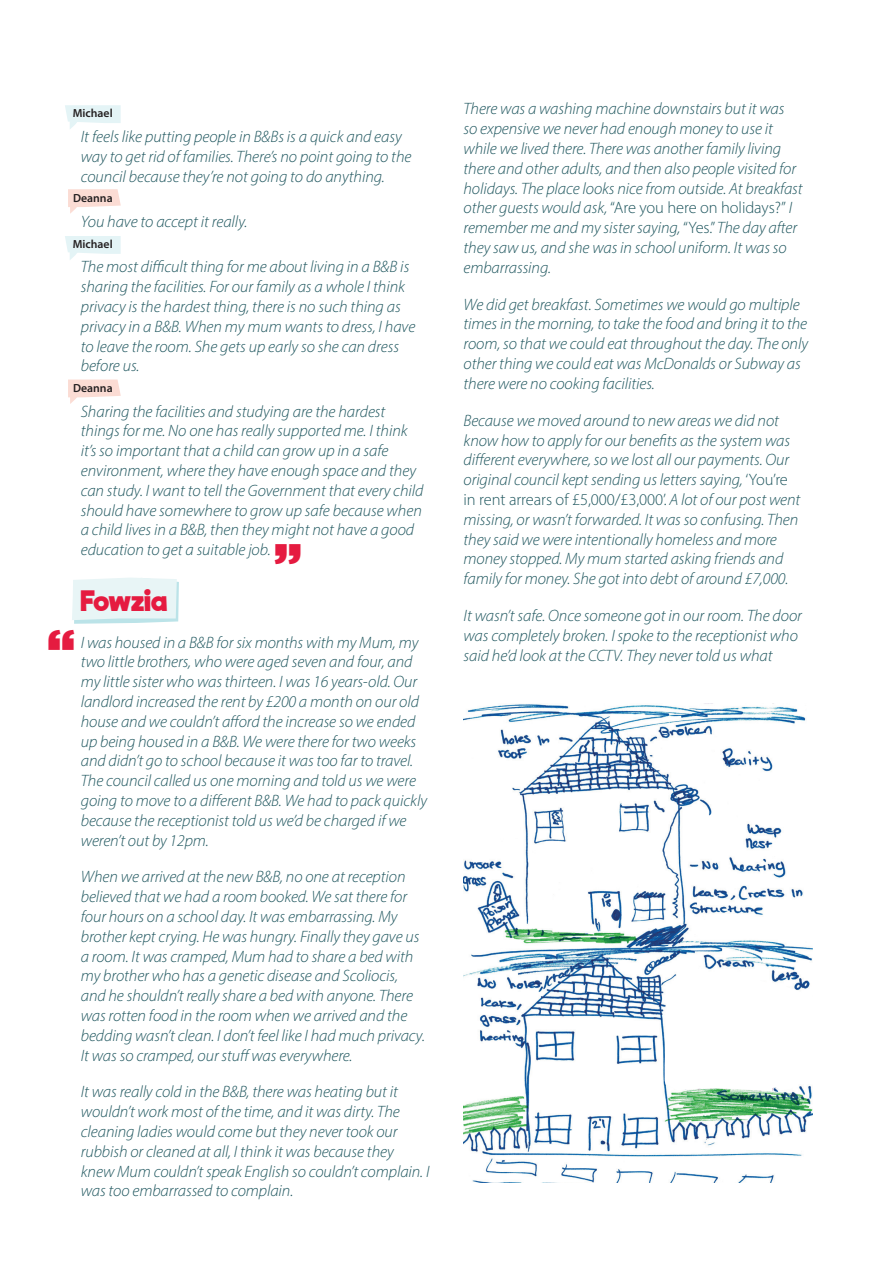
<style>
.page{position:relative;width:893px;height:1263px;background:#fff}
.page>*{position:absolute;margin:0;border:0;box-sizing:border-box;transform-origin:0 0}
.t1{font:900 49.8px "Gotham";color:#e51b40}
.t2{font:700 27px "Riffic Free";letter-spacing:-.01em;color:#e51b40}
.t3{font:italic 300 16.5px/19.8px "Myriad Pro";letter-spacing:-.005em;color:#20575f}
.t4{font:600 11.85px "Myriad Pro";color:#231f20}
.s1{font-style:normal}
</style>
<div class="page">
<svg style="left:72px;top:578px;width:107px;height:46px;background:#e4f3f4"></svg>
<svg style="left:68px;top:189px;width:53px;height:25px"></svg>
<svg style="left:68px;top:379px;width:53px;height:25px"></svg>
<svg style="left:65px;top:105px;width:56px;height:24px"></svg>
<svg style="left:65px;top:236px;width:56px;height:24px"></svg>
<img style="left:463px;top:704px;width:349px;height:478px">
<div style="left:704px;top:810px;width:38px;height:37px;background:#fff;border-radius:50%"></div>
<svg style="left:665px;top:971px;width:147px;height:120px"></svg>
<p class="t4" style="left:73px;top:106px;width:41px">Michael</p>
<p class="t3" style="left:81px;top:127px;width:332px">It feels like putting people in B&amp;Bs is a quick and easy way to get rid of families. There’s no point going to the council because they’re not going to do anything.</p>
<p class="t3" style="left:81px;top:211px;width:168px">You have to accept it really.</p>
<p class="t3" style="left:81px;top:257px;width:336px">The most difficult thing for me about living in a B&amp;B is sharing the facilities. For our family as a whole I think privacy is the hardest thing, there is no such thing as privacy in a B&amp;B. When my mum wants to dress, I have to leave the room. She gets up early so she can dress before us.</p>
<p class="t3" style="left:81px;top:401px;width:344px">Sharing the facilities and studying are the hardest things for me. No one has really supported me. I think it’s so important that a child can grow up in a safe environment, where they have enough space and they can study. I want to tell the Government that every child should have somewhere to grow up safe because when a child lives in a B&amp;B, then they might not have a good education to get a suitable job.</p>
<h2 class="t2" style="left:81px;top:584px;width:88px">Fowzia</h2>
<p class="t3" style="left:81px;top:632px;width:348px">I was housed in a B&amp;B for six months with my Mum, my two little brothers, who were aged seven and four, and my little sister who was thirteen. I was 16 years-old. Our landlord increased the rent by £200 a month on our old house and we couldn’t afford the increase so we ended up being housed in a B&amp;B. We were there for two weeks and didn’t go to school because it was too far to travel.<br>The council called us one morning and told us we were going to move to a different B&amp;B. We had to pack quickly because the receptionist told us we’d be charged if we weren’t out by 12pm.</p>
<p class="t3" style="left:81px;top:867px;width:346px">When we arrived at the new B&amp;B, no one at reception believed that we had a room booked. We sat there for four hours on a school day. It was embarrassing. My brother kept crying. He was hungry. Finally they gave us a room. It was cramped, Mum had to share a bed with my brother who has a genetic disease and Scoliocis, and he shouldn’t really share a bed with anyone. There was rotten food in the room when we arrived and the bedding wasn’t clean. I don’t feel like I had much privacy.<br>It was so cramped, our stuff was everywhere.</p>
<p class="t3" style="left:81px;top:1082px;width:350px">It was really cold in the B&amp;B, there was heating but it wouldn’t work most of the time, and it was dirty. The cleaning ladies would come but they never took our rubbish or cleaned at all, I think it was because they knew Mum couldn’t speak English so couldn’t complain. I was too embarrassed to complain.</p>
<p class="t4" style="left:73px;top:190px;width:41px">Deanna</p>
<p class="t4" style="left:73px;top:237px;width:41px">Michael</p>
<p class="t4" style="left:73px;top:380px;width:41px">Deanna</p>
<h1 class="t1" style="left:274px;top:533px;width:29px">”</h1>
<h1 class="t1" style="left:48px;top:619px;width:29px">“</h1>
<p class="t3" style="left:463px;top:99px;width:341px">There was a washing machine downstairs but it was<br>so expensive we never had enough money to use it while we lived there. There was another family living there and other adults, and then also people visited for holidays. The place looks nice from outside. At breakfast other guests would ask, <span class="s1">“Are you here on holidays?”</span> I remember me and my sister saying, <span class="s1">“Yes.”</span> The day after they saw us, and she was in school uniform. It was so embarrassing.</p>
<p class="t3" style="left:463px;top:294px;width:346px">We did get breakfast. Sometimes we would go multiple times in the morning, to take the food and bring it to the room, so that we could eat throughout the day. The only other thing we could eat was McDonalds or Subway as there were no cooking facilities.</p>
<p class="t3" style="left:463px;top:410px;width:338px">Because we moved around to new areas we did not know how to apply for our benefits as the system was different everywhere, so we lost all our payments. Our original council kept sending us letters saying, <span class="s1">‘You’re in rent arrears of £5,000/£3,000’.</span> A lot of our post went missing, or wasn’t forwarded. It was so confusing. Then they said we were intentionally homeless and more money stopped. My mum started asking friends and family for money. She got into debt of around £7,000.</p>
<p class="t3" style="left:463px;top:605px;width:340px">It wasn’t safe. Once someone got in our room. The door was completely broken. I spoke to the receptionist who</p>
<p class="t3" style="left:463px;top:645px;width:311px">said he’d look at the CCTV. They never told us what</p>
</div>
